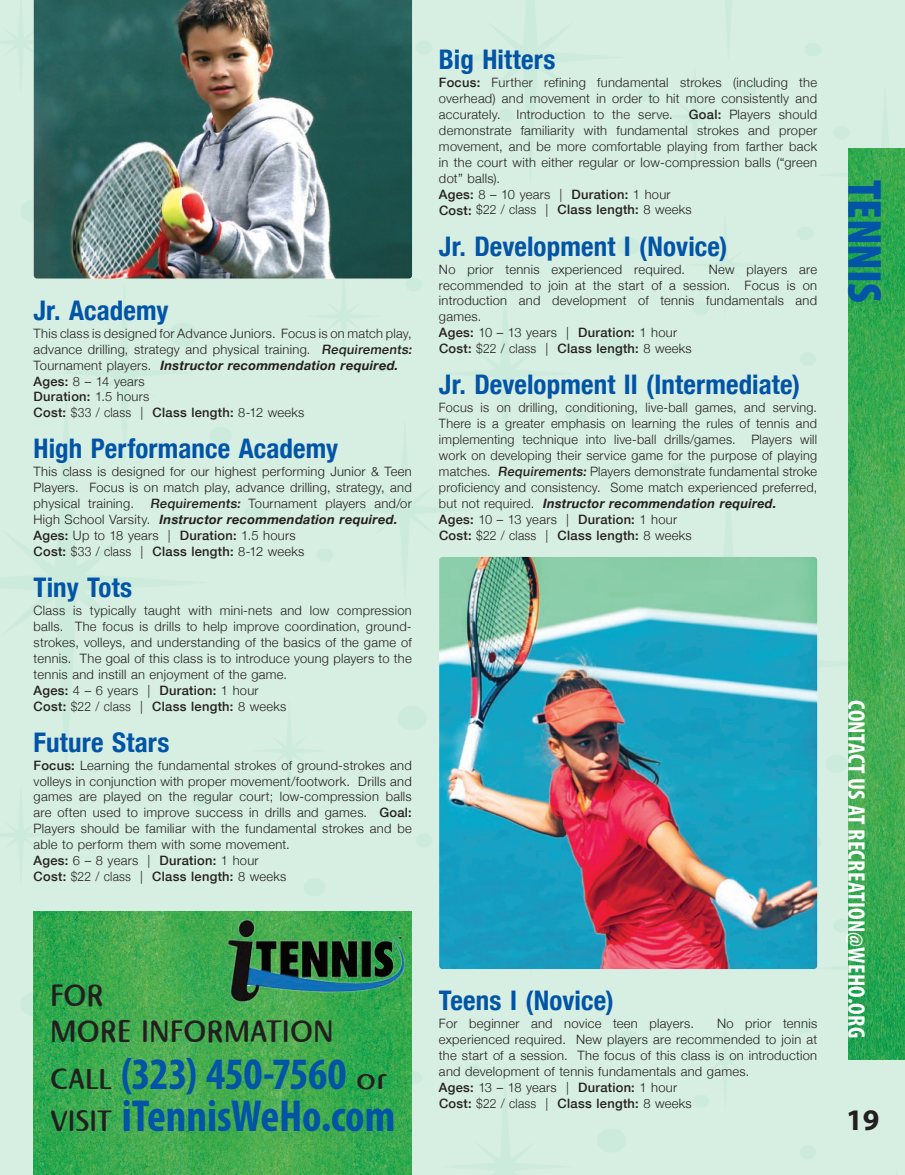
<style>
.page{position:relative;width:905px;height:1175px;background:#fff}
.page>*{position:absolute;margin:0;border:0;box-sizing:border-box;transform-origin:0 0}
.t1{font:900 condensed 48px "Myriad Pro";letter-spacing:-.005em;color:#0154a6}
.t2{font:700 condensed 45px/42px "Myriad Pro";letter-spacing:-.005em;color:#0154a6}
.t3{font:30px/36px "Napapiiri";letter-spacing:-.005em;color:#231f20;scale:.95 1}
.t4{font:700 30px "Myriad Pro";color:#231f20}
.t5{font:700 condensed 27px "Helvetica Neue";letter-spacing:.005em;color:#0154a6}
.t6{font:700 condensed 24px "Myriad Pro";letter-spacing:.01em;color:#fff}
.t7{font:300 12.9px/15.9px "Helvetica Neue";letter-spacing:.02em;color:#231f20}
.s1{font-weight:500}
.s2{font-weight:700;font-style:italic}
.s3{font-family:"Napapiiri";font-weight:400;font-stretch:normal;font-size:28.5px;color:#231f20}
.s4{font-family:"Napapiiri";font-weight:400;font-stretch:normal;font-size:30px;color:#231f20}
</style>
<div class="page">
<div style="left:0;top:0;width:904px;height:1174px;background:#d7eee2"></div>
<img style="left:848px;top:149px;width:56px;height:910px">
<img style="left:34px;top:911px;width:378px;height:263px">
<img style="left:219px;top:908px;width:193px;height:103px">
<img style="left:34px;top:0;width:378px;height:278px">
<img style="left:439px;top:557px;width:378px;height:412px">
<h3 class="t5" style="left:34px;top:294px;width:136px">Jr. Academy</h3>
<p class="t7" style="left:34px;top:325px;width:382px">This class is designed for Advance Juniors. Focus is on match play, advance drilling, strategy and physical training. <span class="s1">Requirements:<br></span>Tournament players. <span class="s2">Instructor recommendation required.<br></span><span class="s1">Ages:</span> 8 – 14 years<br><span class="s1">Duration:</span> 1.5 hours<br><span class="s1">Cost:</span> $33 / class | <span class="s1">Class length:</span> 8-12 weeks</p>
<h3 class="t5" style="left:34px;top:432px;width:306px">High Performance Academy</h3>
<p class="t7" style="left:34px;top:463px;width:379px;text-align:justify">This class is designed for our highest performing Junior &amp; Teen Players. Focus is on match play, advance drilling, strategy, and physical training.</p>
<p class="t7" style="left:34px;top:495px;width:379px;text-indent:117px"><span class="s1">Requirements:</span> Tournament players and/or High School Varsity. <span class="s2">Instructor recommendation required.<br></span><span class="s1">Ages:</span> Up to 18 years | <span class="s1">Duration:</span> 1.5 hours<br><span class="s1">Cost:</span> $33 / class | <span class="s1">Class length:</span> 8-12 weeks</p>
<h3 class="t5" style="left:34px;top:571px;width:100px">Tiny Tots</h3>
<p class="t7" style="left:34px;top:602px;width:379px">Class is typically taught with mini-nets and low compression balls. The focus is drills to help improve coordination, ground&shy;strokes, volleys, and understanding of the basics of the game of tennis. The goal of this class is to introduce young players to the tennis and instill an enjoyment of the game.<br><span class="s1">Ages:</span> 4 – 6 years | <span class="s1">Duration:</span> 1 hour<br><span class="s1">Cost:</span> $22 / class | <span class="s1">Class length:</span> 8 weeks</p>
<h3 class="t5" style="left:34px;top:725px;width:137px">Future Stars</h3>
<p class="t7" style="left:34px;top:757px;width:379px"><span class="s1">Focus:</span> Learning the fundamental strokes of ground-strokes and volleys in conjunction with proper movement/footwork. Drills and games are played on the regular court; low-compression balls are often used to improve success in drills and games. <span class="s1">Goal:<br></span>Players should be familiar with the fundamental strokes and be able to perform them with some movement.<br><span class="s1">Ages:</span> 6 – 8 years | <span class="s1">Duration:</span> 1 hour<br><span class="s1">Cost:</span> $22 / class | <span class="s1">Class length:</span> 8 weeks</p>
<h3 class="t5" style="left:439px;top:43px;width:118px">Big Hitters</h3>
<p class="t7" style="left:439px;top:74px;width:380px"><span class="s1">Focus:</span> Further refining fundamental strokes (including the overhead) and movement in order to hit more consistently and accurately. Introduction to the serve. <span class="s1">Goal:</span> Players should demonstrate familiarity with fundamental strokes and proper movement, and be more comfortable playing from farther back in the court with either regular or low-compression balls (“green dot” balls).<br><span class="s1">Ages:</span> 8 – 10 years | <span class="s1">Duration:</span> 1 hour<br><span class="s1">Cost:</span> $22 / class | <span class="s1">Class length:</span> 8 weeks</p>
<h3 class="t5" style="left:439px;top:229px;width:290px">Jr. Development I (Novice)</h3>
<p class="t7" style="left:439px;top:261px;width:248px">No prior tennis experienced required.</p>
<p class="t7" style="left:439px;top:261px;width:379px;text-indent:270px">New players are recommended to join at the start of a session. Focus is on introduction and development of tennis fundamentals and games.<br><span class="s1">Ages:</span> 10 – 13 years | <span class="s1">Duration:</span> 1 hour<br><span class="s1">Cost:</span> $22 / class | <span class="s1">Class length:</span> 8 weeks</p>
<h3 class="t5" style="left:439px;top:368px;width:362px">Jr. Development II (Intermediate)</h3>
<p class="t7" style="left:439px;top:399px;width:379px">Focus is on drilling, conditioning, live-ball games, and serving.<br>There is a greater emphasis on learning the rules of tennis and implementing technique into live-ball drills/games. Players will work on developing their service game for the purpose of playing matches. <span class="s1">Requirements:</span> Players demonstrate fundamental stroke proficiency and consistency. Some match experienced preferred, but not required. <span class="s2">Instructor recommendation required.<br></span><span class="s1">Ages:</span> 10 – 13 years | <span class="s1">Duration:</span> 1 hour<br><span class="s1">Cost:</span> $22 / class | <span class="s1">Class length:</span> 8 weeks</p>
<h3 class="t3" style="left:50px;top:977px;width:300px">FOR<br>MORE INFORMATION</h3>
<h2 class="t2" style="left:50px;top:1051px;width:347px"><span class="s3">CALL</span> (323) 450-7560 <span class="s4">or<br></span><span class="s3">VISIT</span> iTennisWeHo.com</h2>
<h3 class="t5" style="left:439px;top:984px;width:176px">Teens I (Novice)</h3>
<p class="t7" style="left:439px;top:1015px;width:256px">For beginner and novice teen players.</p>
<p class="t7" style="left:439px;top:1015px;width:380px;text-indent:278px">No prior tennis experienced required. New players are recommended to join at the start of a session. The focus of this class is on introduction and development of tennis fundamentals and games.<br><span class="s1">Ages:</span> 13 – 18 years | <span class="s1">Duration:</span> 1 hour<br><span class="s1">Cost:</span> $22 / class | <span class="s1">Class length:</span> 8 weeks</p>
<h1 class="t1" style="left:891px;top:180px;width:124px;rotate:90deg">TENNIS</h1>
<h3 class="t6" style="left:871px;top:700px;width:339px;rotate:90deg">CONTACT US AT RECREATION@WEHO.ORG</h3>
<h3 class="t4" style="left:846px;top:1100px;width:35px">19</h3>
</div>
